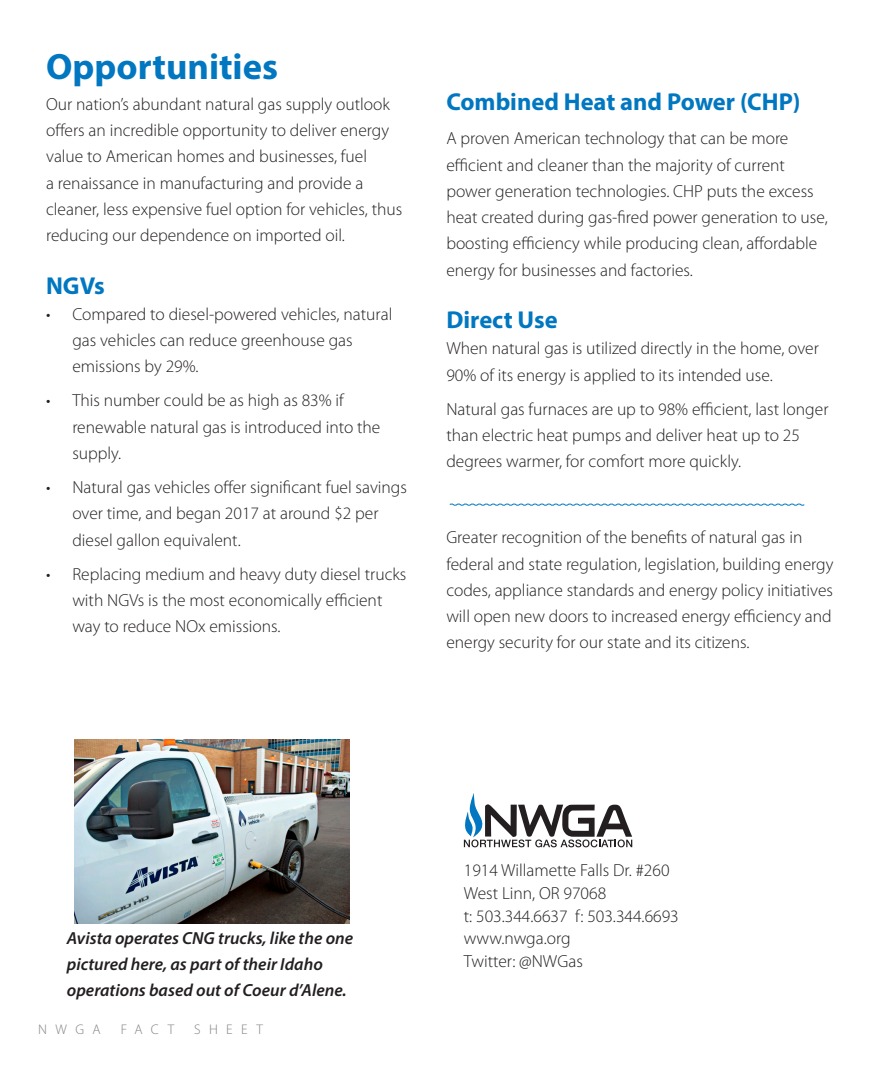
<style>
.page{position:relative;width:882px;height:1071px;background:#fff}
.page>*{position:absolute;margin:0;border:0;box-sizing:border-box;transform-origin:0 0}
.Paragraph_Style_1{font:700 36.75px "Myriad Pro";color:#0077c0}
.indent{font:700 24.5px "Myriad Pro";color:#0077c0}
.subhead{font:700 24.5px "Myriad Pro";color:#0077c0}
.Paragraph_Style_1-2{font:300 17.5px/26.2px "Myriad Pro";color:#231f20}
.indent-2{font:300 17.5px/26.2px "Myriad Pro";color:#231f20}
.Paragraph_Style_1-3{font:italic 600 17.5px/26.2px "Myriad Pro";color:#231f20}
.Paragraph_Style_1-4{font:300 14px "Myriad Pro";letter-spacing:.6em;color:#808285}
</style>
<div class="page">
<svg style="left:449px;top:503px;width:356px;height:3px"></svg>
<svg style="left:464px;top:793px;width:168px;height:54px"></svg>
<img style="left:75px;top:739px;width:274px;height:184px">
<p class="Paragraph_Style_1" style="left:46px;top:43px;width:233px">Opportunities</p>
<p class="Paragraph_Style_1-2" style="left:46px;top:91px;width:358px">Our nation’s abundant natural gas supply outlook offers an incredible opportunity to deliver energy value to American homes and businesses, fuel<br>a renaissance in manufacturing and provide a cleaner, less expensive fuel option for vehicles, thus reducing our dependence on imported oil.</p>
<p class="subhead" style="left:46px;top:269px;width:60px">NGVs</p>
<p class="indent-2" style="left:72px;top:301px;width:322px;text-indent:-26px">• Compared to diesel-powered vehicles, natural gas vehicles can reduce greenhouse gas emissions by 29%.</p>
<p class="indent-2" style="left:72px;top:388px;width:310px;text-indent:-26px">• This number could be as high as 83% if renewable natural gas is introduced into the supply.</p>
<p class="indent-2" style="left:72px;top:474px;width:336px;text-indent:-26px">• Natural gas vehicles offer significant fuel savings over time, and began 2017 at around $2 per diesel gallon equivalent.</p>
<p class="indent-2" style="left:72px;top:561px;width:336px;text-indent:-26px">• Replacing medium and heavy duty diesel trucks with NGVs is the most economically efficient way to reduce NOx emissions.</p>
<p class="indent" style="left:446px;top:86px;width:356px">Combined Heat and Power (CHP)</p>
<p class="Paragraph_Style_1-2" style="left:446px;top:126px;width:383px">A proven American technology that can be more efficient and cleaner than the majority of current power generation technologies. CHP puts the excess heat created during gas-fired power generation to use, boosting efficiency while producing clean, affordable energy for businesses and factories.</p>
<p class="subhead" style="left:446px;top:304px;width:113px">Direct Use</p>
<p class="Paragraph_Style_1-2" style="left:446px;top:336px;width:374px">When natural gas is utilized directly in the home, over<br>90% of its energy is applied to its intended use.</p>
<p class="Paragraph_Style_1-2" style="left:446px;top:396px;width:384px">Natural gas furnaces are up to 98% efficient, last longer than electric heat pumps and deliver heat up to 25 degrees warmer, for comfort more quickly.</p>
<p class="Paragraph_Style_1-2" style="left:446px;top:525px;width:389px">Greater recognition of the benefits of natural gas in federal and state regulation, legislation, building energy codes, appliance standards and energy policy initiatives will open new doors to increased energy efficiency and energy security for our state and its citizens.</p>
<p class="Paragraph_Style_1-3" style="left:67px;top:924px;width:288px">Avista operates CNG trucks, like the one pictured here, as part of their Idaho operations based out of Coeur d’Alene.</p>
<p class="Paragraph_Style_1-4" style="left:38px;top:1022px;width:64px">NWGA</p>
<p class="Paragraph_Style_1-4" style="left:121px;top:1022px;width:55px">FACT</p>
<p class="Paragraph_Style_1-4" style="left:194px;top:1022px;width:70px">SHEET</p>
<p class="Paragraph_Style_1-2" style="left:464px;top:857px;width:207px">1914 Willamette Falls Dr. #260</p>
<p class="Paragraph_Style_1-2" style="left:464px;top:880px;width:144px">West Linn, OR 97068</p>
<p class="Paragraph_Style_1-2" style="left:464px;top:903px;width:216px">t: 503.344.6637 f: 503.344.6693</p>
<p class="Paragraph_Style_1-2" style="left:464px;top:926px;width:108px">www.nwga.org</p>
<p class="Paragraph_Style_1-2" style="left:464px;top:948px;width:121px">Twitter: @NWGas</p>
</div>
